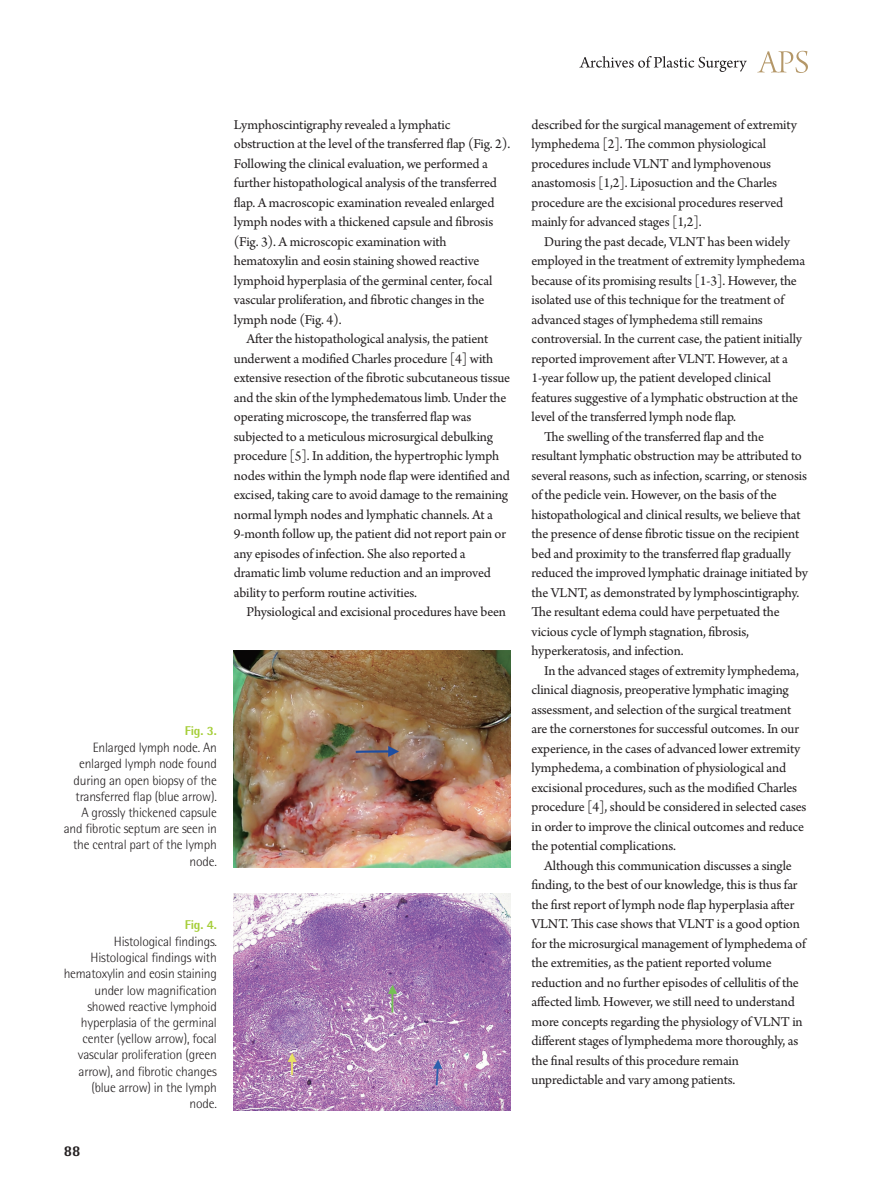
<style>
.page{position:relative;width:893px;height:1191px;background:#fff}
.page>*{position:absolute;margin:0;border:0;box-sizing:border-box;transform-origin:0 0}
.t1{font:800 15px "Rotis Semi Sans Std";color:#231f20}
.본문{font:14.25px/19.5px "Arno Pro";letter-spacing:-.01em;color:#231f20}
.표_그림_설명{font:300 13.5px/16.2px "Rotis Semi Sans Std";letter-spacing:-.015em;color:#231f20;text-align:right}
.표_그림_설명-2{font:800 12.75px "Rotis Semi Sans Std";letter-spacing:-.015em;color:#a6ce39}
</style>
<div class="page">
<svg style="left:757px;top:51px;width:51px;height:22px"></svg>
<svg style="left:579px;top:56px;width:168px;height:16px"></svg>
<img style="left:234px;top:651px;width:276px;height:216px">
<img style="left:234px;top:893px;width:276px;height:217px">
<p class="본문" style="left:234px;top:115px;width:278px">Lymphoscintigraphy revealed a lymphatic obstruction at the level of the transferred flap (Fig. 2).<br>Following the clinical evaluation, we performed a further histopathological analysis of the transferred flap. A macroscopic examination revealed enlarged lymph nodes with a thickened capsule and fibrosis (Fig. 3). A microscopic examination with hematoxylin and eosin staining showed reactive lymphoid hyperplasia of the germinal center, focal vascular proliferation, and fibrotic changes in the lymph node (Fig. 4).</p>
<p class="본문" style="left:234px;top:330px;width:278px;text-indent:13px">After the histopathological analysis, the patient underwent a modified Charles procedure [4] with extensive resection of the fibrotic subcutaneous tissue and the skin of the lymphedematous limb. Under the operating microscope, the transferred flap was subjected to a meticulous microsurgical debulking procedure [5]. In addition, the hypertrophic lymph nodes within the lymph node flap were identified and excised, taking care to avoid damage to the remaining normal lymph nodes and lymphatic channels. At a 9-month follow up, the patient did not report pain or any episodes of infection. She also reported a dramatic limb volume reduction and an improved ability to perform routine activities.</p>
<p class="본문" style="left:247px;top:603px;width:261px">Physiological and excisional procedures have been</p>
<p class="표_그림_설명-2" style="left:185px;top:723px;width:33px">Fig. 3.</p>
<p class="표_그림_설명" style="left:64px;top:739px;width:155px">Enlarged lymph node. An enlarged lymph node found during an open biopsy of the transferred flap (blue arrow).<br>A grossly thickened capsule and fibrotic septum are seen in the central part of the lymph node.</p>
<p class="표_그림_설명-2" style="left:185px;top:916px;width:33px">Fig. 4.</p>
<p class="표_그림_설명" style="left:64px;top:933px;width:155px">Histological findings.<br>Histological findings with hematoxylin and eosin staining under low magnification showed reactive lymphoid hyperplasia of the germinal center (yellow arrow), focal vascular proliferation (green arrow), and fibrotic changes (blue arrow) in the lymph node.</p>
<p class="t1" style="left:64px;top:1141px;width:18px">88</p>
<p class="본문" style="left:531px;top:115px;width:267px">described for the surgical management of extremity lymphedema [2]. The common physiological procedures include VLNT and lymphovenous anastomosis [1,2]. Liposuction and the Charles procedure are the excisional procedures reserved mainly for advanced stages [1,2].</p>
<p class="본문" style="left:531px;top:232px;width:275px;text-indent:13px">During the past decade, VLNT has been widely employed in the treatment of extremity lymphedema because of its promising results [1-3]. However, the isolated use of this technique for the treatment of advanced stages of lymphedema still remains controversial. In the current case, the patient initially reported improvement after VLNT. However, at a 1-year follow up, the patient developed clinical features suggestive of a lymphatic obstruction at the level of the transferred lymph node flap.</p>
<p class="본문" style="left:531px;top:427px;width:278px;text-indent:13px">The swelling of the transferred flap and the resultant lymphatic obstruction may be attributed to several reasons, such as infection, scarring, or stenosis of the pedicle vein. However, on the basis of the histopathological and clinical results, we believe that the presence of dense fibrotic tissue on the recipient bed and proximity to the transferred flap gradually reduced the improved lymphatic drainage initiated by the VLNT, as demonstrated by lymphoscintigraphy.<br>The resultant edema could have perpetuated the vicious cycle of lymph stagnation, fibrosis, hyperkeratosis, and infection.</p>
<p class="본문" style="left:531px;top:661px;width:276px;text-indent:13px">In the advanced stages of extremity lymphedema, clinical diagnosis, preoperative lymphatic imaging assessment, and selection of the surgical treatment are the cornerstones for successful outcomes. In our experience, in the cases of advanced lower extremity lymphedema, a combination of physiological and excisional procedures, such as the modified Charles procedure [4], should be considered in selected cases in order to improve the clinical outcomes and reduce the potential complications.</p>
<p class="본문" style="left:531px;top:856px;width:276px;text-indent:13px">Although this communication discusses a single finding, to the best of our knowledge, this is thus far the first report of lymph node flap hyperplasia after VLNT. This case shows that VLNT is a good option for the microsurgical management of lymphedema of the extremities, as the patient reported volume reduction and no further episodes of cellulitis of the affected limb. However, we still need to understand more concepts regarding the physiology of VLNT in different stages of lymphedema more thoroughly, as the final results of this procedure remain unpredictable and vary among patients.</p>
</div>
